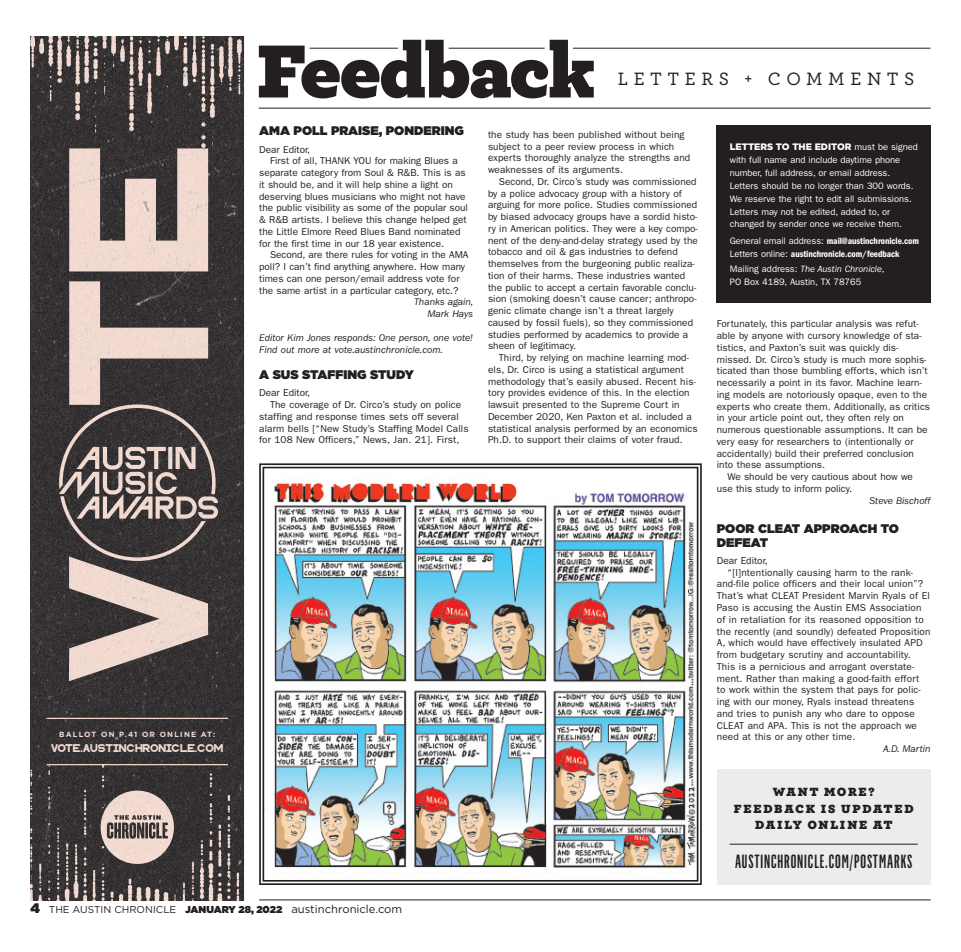
<style>
.page{position:relative;width:961px;height:952px;background:#fff}
.page>*{position:absolute;margin:0;border:0;box-sizing:border-box;transform-origin:0 0}
.t1{font:500 18.75px "Flama Ultracondensed";letter-spacing:.05em;color:#231f20}
.t2{font:500 18.75px "Archer";letter-spacing:.3em;color:#231f20}
.t3{font:900 12.5px/13.8px "Gotham";color:#231f20}
.t4{font:900 12.5px/16.5px "Archer";letter-spacing:.15em;color:#231f20;text-align:center}
.t5{font:11.25px "Gotham";color:#231f20}
.t6{font:10px "ITC Franklin Gothic Std";letter-spacing:.005em;color:#231f20}
.t7{font:italic 10px/11.8px "ITC Franklin Gothic Std";color:#231f20}
.t8{font:9.38px/12.9px "ITC Franklin Gothic Std";letter-spacing:-.005em;color:#fff}
.t9{font:9.38px/12.9px "ITC Franklin Gothic Std Dm Cd";letter-spacing:-.01em;color:#fff}
.t10{font:8.75px "SUPERBOLD";letter-spacing:.02em;color:#fde2d6}
.t11{font:700 7.5px "Gotham";letter-spacing:.16em;color:#fde2d6}
.s1{font-weight:900;font-size:13.75px}
.s2{font-size:10px}
.s3{font-weight:900;font-size:10px}
.s4{font-family:"Gotham";font-weight:900}
.s5{font-family:"ITC Franklin Gothic Std"}
.s6{font-style:italic}
</style>
<div class="page">
<img style="left:259px;top:463px;width:443px;height:422px">
<div style="left:262px;top:467px;width:436px;height:414px;border:2px solid #231f20"></div>
<div style="left:717px;top:769px;width:213px;height:116px;background:#ececee"></div>
<hr style="left:729px;top:844px;width:189px;height:1px;background:#231f20">
<hr style="left:259px;top:899px;width:671px;height:1px;background:#231f20">
<hr style="left:259px;top:48px;width:671px;height:1px;background:#231f20">
<hr style="left:259px;top:108px;width:671px;height:1px;background:#231f20">
<svg style="left:258px;top:39px;width:351px;height:69px"></svg>
<div style="left:716px;top:125px;width:214px;height:178px;background:#231f20"></div>
<img style="left:30px;top:36px;width:214px;height:864px">
<p class="t2" style="left:618px;top:66px;width:298px">LETTERS + COMMENTS</p>
<p class="t3" style="left:259px;top:124px;width:206px">AMA POLL PRAISE, PONDERING</p>
<p class="t6" style="left:259px;top:143px;width:53px">Dear Editor,</p>
<p class="t6" style="left:270px;top:155px;width:189px">First of all, THANK YOU for making Blues a</p>
<p class="t6" style="left:259px;top:167px;width:208px">separate category from Soul &amp; R&amp;B. This is as</p>
<p class="t6" style="left:259px;top:179px;width:195px">it should be, and it will help shine a light on</p>
<p class="t6" style="left:259px;top:190px;width:208px">deserving blues musicians who might not have</p>
<p class="t6" style="left:259px;top:202px;width:210px">the public visibility as some of the popular soul</p>
<p class="t6" style="left:259px;top:214px;width:209px">&amp; R&amp;B artists. I believe this change helped get</p>
<p class="t6" style="left:259px;top:226px;width:203px">the Little Elmore Reed Blues Band nominated</p>
<p class="t6" style="left:259px;top:237px;width:186px">for the first time in our 18 year existence.</p>
<p class="t6" style="left:270px;top:249px;width:200px">Second, are there rules for voting in the AMA</p>
<p class="t6" style="left:259px;top:261px;width:207px">poll? I can’t find anything anywhere. How many</p>
<p class="t6" style="left:259px;top:273px;width:202px">times can one person/email address vote for</p>
<p class="t6" style="left:259px;top:284px;width:201px">the same artist in a particular category, etc.?</p>
<p class="t7" style="left:414px;top:296px;width:61px">Thanks again,</p>
<p class="t7" style="left:427px;top:308px;width:47px">Mark Hays</p>
<p class="t7" style="left:259px;top:332px;width:215px">Editor Kim Jones responds: One person, one vote!<br>Find out more at vote.austinchronicle.com.</p>
<p class="t3" style="left:259px;top:368px;width:156px">A SUS STAFFING STUDY</p>
<p class="t6" style="left:259px;top:387px;width:53px">Dear Editor,</p>
<p class="t6" style="left:270px;top:399px;width:193px">The coverage of Dr. Circo’s study on police</p>
<p class="t6" style="left:259px;top:411px;width:201px">staffing and response times sets off several</p>
<p class="t6" style="left:259px;top:422px;width:211px">alarm bells [“New Study’s Staffing Model Calls</p>
<p class="t6" style="left:259px;top:434px;width:202px">for 108 New Officers,” News, Jan. 21]. First,</p>
<p class="t6" style="left:488px;top:129px;width:198px">the study has been published without being</p>
<p class="t6" style="left:488px;top:140px;width:188px">subject to a peer review process in which</p>
<p class="t6" style="left:488px;top:152px;width:204px">experts thoroughly analyze the strengths and</p>
<p class="t6" style="left:488px;top:164px;width:137px">weaknesses of its arguments.</p>
<p class="t6" style="left:499px;top:176px;width:199px">Second, Dr. Circo’s study was commissioned</p>
<p class="t6" style="left:488px;top:187px;width:195px">by a police advocacy group with a history of</p>
<p class="t6" style="left:488px;top:199px;width:211px">arguing for more police. Studies commissioned</p>
<p class="t6" style="left:488px;top:211px;width:211px">by biased advocacy groups have a sordid histo-</p>
<p class="t6" style="left:488px;top:223px;width:211px">ry in American politics. They were a key compo-</p>
<p class="t6" style="left:488px;top:234px;width:211px">nent of the deny-and-delay strategy used by the</p>
<p class="t6" style="left:488px;top:246px;width:191px">tobacco and oil &amp; gas industries to defend</p>
<p class="t6" style="left:488px;top:258px;width:208px">themselves from the burgeoning public realiza-</p>
<p class="t6" style="left:488px;top:270px;width:199px">tion of their harms. These industries wanted</p>
<p class="t6" style="left:488px;top:281px;width:210px">the public to accept a certain favorable conclu-</p>
<p class="t6" style="left:488px;top:293px;width:210px">sion (smoking doesn’t cause cancer; anthropo-</p>
<p class="t6" style="left:488px;top:305px;width:187px">genic climate change isn’t a threat largely</p>
<p class="t6" style="left:488px;top:317px;width:207px">caused by fossil fuels), so they commissioned</p>
<p class="t6" style="left:488px;top:328px;width:202px">studies performed by academics to provide a</p>
<p class="t6" style="left:488px;top:340px;width:90px">sheen of legitimacy.</p>
<p class="t6" style="left:499px;top:352px;width:192px">Third, by relying on machine learning mod-</p>
<p class="t6" style="left:488px;top:364px;width:197px">els, Dr. Circo is using a statistical argument</p>
<p class="t6" style="left:488px;top:375px;width:209px">methodology that’s easily abused. Recent his-</p>
<p class="t6" style="left:488px;top:387px;width:203px">tory provides evidence of this. In the election</p>
<p class="t6" style="left:488px;top:399px;width:193px">lawsuit presented to the Supreme Court in</p>
<p class="t6" style="left:488px;top:411px;width:205px">December 2020, Ken Paxton et al. included a</p>
<p class="t6" style="left:488px;top:422px;width:211px">statistical analysis performed by an economics</p>
<p class="t6" style="left:488px;top:434px;width:196px">Ph.D. to support their claims of voter fraud.</p>
<p class="t11" style="left:59px;top:729px;width:158px">BALLOT ON P.41 OR ONLINE AT:</p>
<p class="t10" style="left:51px;top:743px;width:174px">VOTE.AUSTINCHRONICLE.COM</p>
<p class="t5" style="left:30px;top:901px;width:373px"><span class="s1">4</span> <span class="s2">THE AUSTIN CHRONICLE</span> <span class="s3">JANUARY 28, 2022</span> austinchronicle.com</p>
<p class="t8" style="left:730px;top:141px;width:190px"><span class="s4">LETTERS TO THE EDITOR</span> must be signed with full name and include daytime phone number, full address, or email address.<br>Letters should be no longer than 300 words.<br>We reserve the right to edit all submissions.<br>Letters may not be edited, added to, or changed by sender once we receive them.</p>
<p class="t9" style="left:730px;top:235px;width:191px"><span class="s5">General email address:</span> mail@austinchronicle.com<br><span class="s5">Letters online:</span> austinchronicle.com/feedback</p>
<p class="t8" style="left:730px;top:263px;width:156px">Mailing address: <span class="s6">The Austin Chronicle</span>,<br>PO Box 4189, Austin, TX 78765</p>
<p class="t6" style="left:717px;top:318px;width:203px">Fortunately, this particular analysis was refut-</p>
<p class="t6" style="left:717px;top:330px;width:206px">able by anyone with cursory knowledge of sta-</p>
<p class="t6" style="left:717px;top:342px;width:183px">tistics, and Paxton’s suit was quickly dis-</p>
<p class="t6" style="left:717px;top:353px;width:211px">missed. Dr. Circo’s study is much more sophis-</p>
<p class="t6" style="left:717px;top:365px;width:212px">ticated than those bumbling efforts, which isn’t</p>
<p class="t6" style="left:717px;top:377px;width:207px">necessarily a point in its favor. Machine learn-</p>
<p class="t6" style="left:717px;top:389px;width:212px">ing models are notoriously opaque, even to the</p>
<p class="t6" style="left:717px;top:400px;width:215px">experts who create them. Additionally, as critics</p>
<p class="t6" style="left:717px;top:412px;width:189px">in your article point out, they often rely on</p>
<p class="t6" style="left:717px;top:424px;width:212px">numerous questionable assumptions. It can be</p>
<p class="t6" style="left:717px;top:436px;width:198px">very easy for researchers to (intentionally or</p>
<p class="t6" style="left:717px;top:447px;width:199px">accidentally) build their preferred conclusion</p>
<p class="t6" style="left:717px;top:459px;width:110px">into these assumptions.</p>
<p class="t6" style="left:727px;top:471px;width:187px">We should be very cautious about how we</p>
<p class="t6" style="left:717px;top:483px;width:137px">use this study to inform policy.</p>
<p class="t7" style="left:869px;top:494px;width:63px">Steve Bischoff</p>
<p class="t3" style="left:717px;top:521px;width:184px">POOR CLEAT APPROACH TO<br>DEFEAT</p>
<p class="t6" style="left:717px;top:555px;width:53px">Dear Editor,</p>
<p class="t6" style="left:727px;top:566px;width:187px">“[I]ntentionally causing harm to the rank-</p>
<p class="t6" style="left:717px;top:578px;width:208px">and-file police officers and their local union”?</p>
<p class="t6" style="left:717px;top:590px;width:215px">That’s what CLEAT President Marvin Ryals of El</p>
<p class="t6" style="left:717px;top:602px;width:206px">Paso is accusing the Austin EMS Association</p>
<p class="t6" style="left:717px;top:613px;width:209px">of in retaliation for its reasoned opposition to</p>
<p class="t6" style="left:717px;top:625px;width:215px">the recently (and soundly) defeated Proposition</p>
<p class="t6" style="left:717px;top:637px;width:207px">A, which would have effectively insulated APD</p>
<p class="t6" style="left:717px;top:649px;width:195px">from budgetary scrutiny and accountability.</p>
<p class="t6" style="left:717px;top:660px;width:199px">This is a pernicious and arrogant overstate-</p>
<p class="t6" style="left:717px;top:672px;width:204px">ment. Rather than making a good-faith effort</p>
<p class="t6" style="left:717px;top:684px;width:205px">to work within the system that pays for polic-</p>
<p class="t6" style="left:717px;top:696px;width:199px">ing with our money, Ryals instead threatens</p>
<p class="t6" style="left:717px;top:707px;width:199px">and tries to punish any who dare to oppose</p>
<p class="t6" style="left:717px;top:719px;width:202px">CLEAT and APA. This is not the approach we</p>
<p class="t6" style="left:717px;top:731px;width:140px">need at this or any other time.</p>
<p class="t7" style="left:883px;top:743px;width:49px">A.D. Martin</p>
<p class="t4" style="left:734px;top:783px;width:181px">WANT MORE?<br>FEEDBACK IS UPDATED<br>DAILY ONLINE AT</p>
<p class="t1" style="left:735px;top:850px;width:179px">AUSTINCHRONICLE.COM/POSTMARKS</p>
</div>
